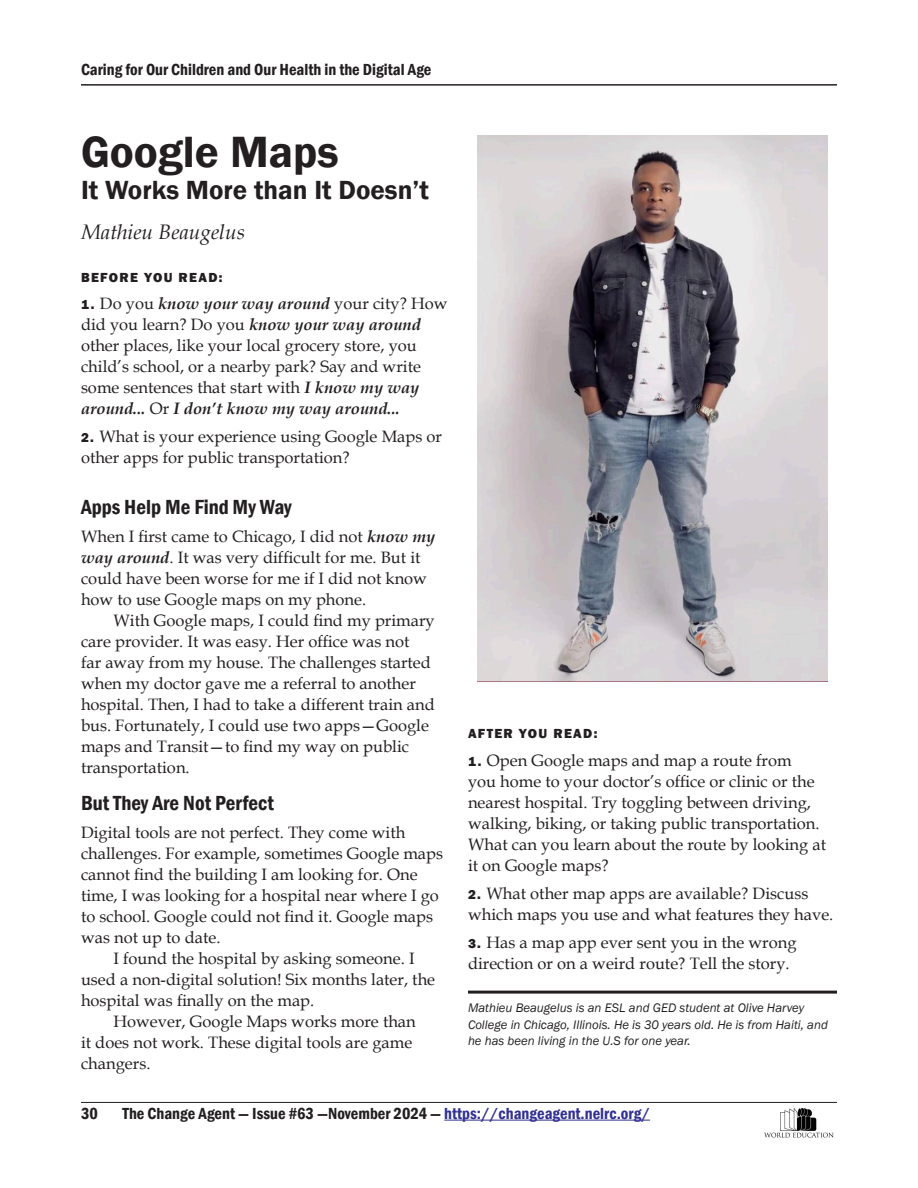
<style>
.page{position:relative;width:918px;height:1188px;background:#fff}
.page>*{position:absolute;margin:0;border:0;box-sizing:border-box;transform-origin:0 0}
.Headline_use{font:600 45px "Franklin Gothic";color:#231f20}
.Headline_use_subtitl{font:600 27px "Franklin Gothic";color:#231f20}
.heading_1{font:600 condensed 21px "Franklin Gothic";color:#231f20}
.Byline{font:italic 21px "Book Antiqua";color:#231f20}
.Body_Text_No_Indent{font:16.5px/21px "Book Antiqua";color:#231f20}
.Body_Text{font:16.5px/21px "Book Antiqua";color:#231f20}
.t1{font:600 condensed 16.5px "Franklin Gothic";color:#231f20}
.Body_Text_No_Indent-2{font:800 13.5px "Franklin Gothic";letter-spacing:.1em;color:#231f20}
.bio{font:italic 12.75px/16.5px "Franklin Gothic";color:#231f20}
.s1{font-family:"Franklin Gothic";font-weight:800;font-size:13.5px}
.s2{font-weight:700;font-style:italic}
.s3{color:#323092}
</style>
<div class="page">
<hr style="left:444px;top:1120px;width:206px;height:1px;background:#323092">
<hr style="left:81px;top:84px;width:756px;height:2px;background:#231f20">
<hr style="left:81px;top:1102px;width:756px;height:1px;background:#231f20">
<img style="left:764px;top:1108px;width:70px;height:30px">
<img style="left:478px;top:135px;width:349px;height:547px">
<hr style="left:468px;top:991px;width:369px;height:3px;background:#231f20">
<p class="t1" style="left:81px;top:59px;width:352px">Caring for Our Children and Our Health in the Digital Age</p>
<p class="Headline_use" style="left:81px;top:124px;width:259px">Google Maps</p>
<p class="Headline_use_subtitl" style="left:81px;top:173px;width:349px">It Works More than It Doesn’t</p>
<p class="Byline" style="left:81px;top:218px;width:165px">Mathieu Beaugelus</p>
<p class="Body_Text_No_Indent-2" style="left:81px;top:268px;width:143px">BEFORE YOU READ:</p>
<p class="Body_Text_No_Indent" style="left:81px;top:293px;width:368px"><span class="s1">1 .</span> Do you <span class="s2">know your way around</span> your city? How did you learn? Do you <span class="s2">know your way around </span>other places, like your local grocery store, you child’s school, or a nearby park? Say and write some sentences that start with <span class="s2">I know my way around...</span> Or <span class="s2">I don’t know my way around...</span></p>
<p class="Body_Text_No_Indent" style="left:81px;top:426px;width:363px"><span class="s1">2.</span> What is your experience using Google Maps or other apps for public transportation?</p>
<p class="heading_1" style="left:81px;top:493px;width:212px">Apps Help Me Find My Way</p>
<p class="Body_Text_No_Indent" style="left:81px;top:525px;width:356px">When I first came to Chicago, I did not <span class="s2">know my way around</span>. It was very difficult for me. But it could have been worse for me if I did not know how to use Google maps on my phone.</p>
<p class="Body_Text" style="left:81px;top:609px;width:355px;text-indent:32px">With Google maps, I could find my primary care provider. It was easy. Her office was not<br>far away from my house. The challenges started when my doctor gave me a referral to another hospital. Then, I had to take a different train and bus. Fortunately, I could use two apps—Google maps and Transit—to find my way on public transportation.</p>
<p class="heading_1" style="left:81px;top:789px;width:194px">But They Are Not Perfect</p>
<p class="Body_Text_No_Indent" style="left:81px;top:821px;width:364px">Digital tools are not perfect. They come with challenges. For example, sometimes Google maps cannot find the building I am looking for. One time, I was looking for a hospital near where I go to school. Google could not find it. Google maps was not up to date.</p>
<p class="Body_Text" style="left:81px;top:947px;width:356px;text-indent:32px">I found the hospital by asking someone. I used a non-digital solution! Six months later, the hospital was finally on the map.</p>
<p class="Body_Text" style="left:81px;top:1010px;width:336px;text-indent:32px">However, Google Maps works more than it does not work. These digital tools are game changers.</p>
<p class="Body_Text_No_Indent-2" style="left:468px;top:725px;width:131px">AFTER YOU READ:</p>
<p class="Body_Text_No_Indent" style="left:468px;top:750px;width:360px"><span class="s1">1 .</span> Open Google maps and map a route from<br>you home to your doctor’s office or clinic or the nearest hospital. Try toggling between driving, walking, biking, or taking public transportation.<br>What can you learn about the route by looking at it on Google maps?</p>
<p class="Body_Text_No_Indent" style="left:468px;top:882px;width:367px"><span class="s1">2.</span> What other map apps are available? Discuss which maps you use and what features they have.</p>
<p class="Body_Text_No_Indent" style="left:468px;top:931px;width:330px"><span class="s1">3.</span> Has a map app ever sent you in the wrong direction or on a weird route? Tell the story.</p>
<p class="bio" style="left:468px;top:1000px;width:361px">Mathieu Beaugelus is an ESL and GED student at Olive Harvey<br>College in Chicago, Illinois. He is 30 years old. He is from Haiti, and he has been living in the U.S for one year.</p>
<p class="t1" style="left:81px;top:1102px;width:18px">30</p>
<p class="t1" style="left:123px;top:1102px;width:529px">The Change Agent — Issue #63 —November 2024 — <span class="s3">https://changeagent.nelrc.org/</span></p>
</div>
